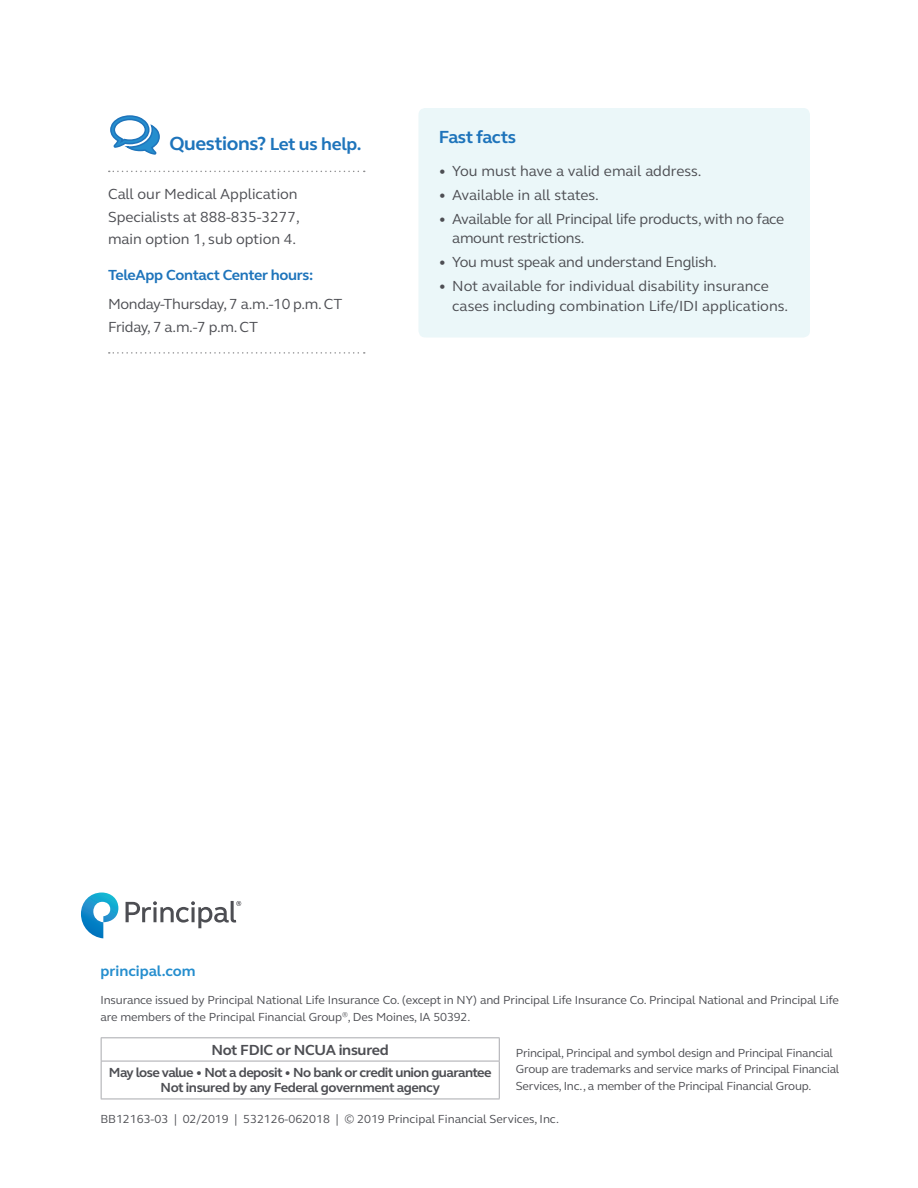
<style>
.page{position:relative;width:918px;height:1188px;background:#fff}
.page>*{position:absolute;margin:0;border:0;box-sizing:border-box;transform-origin:0 0}
.t1{font:700 19.5px "FS Elliot Pro";letter-spacing:-.02em;color:#1e74bb}
.t2{font:700 18px "FS Elliot Pro";letter-spacing:-.03em;color:#1e74bb}
.t3{font:15px/22.5px "FS Elliot Pro";letter-spacing:-.01em;color:#4d4e53}
.t4{font:700 15px "FS Elliot Pro";letter-spacing:-.02em;color:#1e74bb}
.t5{font:700 15px "FS Elliot Pro";letter-spacing:-.02em;color:#4d4e53}
.t6{font:700 15px "FS Elliot Pro";color:#258ece}
.t7{font:700 13.5px/15px "FS Elliot Pro";letter-spacing:-.04em;color:#4d4e53;text-align:center}
.t8{font:12px/16.5px "FS Elliot Pro";letter-spacing:-.01em;color:#4d4e53}
.s1{font-size:18px}
.s2{font-weight:700}
</style>
<div class="page">
<svg style="left:81px;top:893px;width:37px;height:45px"></svg>
<svg style="left:126px;top:901px;width:115px;height:27px"></svg>
<svg style="left:101px;top:1038px;width:1px;height:23px"></svg>
<hr style="left:101px;top:1037px;width:399px;height:1px;background:#a8a9ad">
<svg style="left:499px;top:1038px;width:1px;height:23px"></svg>
<hr style="left:101px;top:1061px;width:1px;height:38px;background:#a8a9ad">
<hr style="left:101px;top:1061px;width:399px;height:1px;background:#a8a9ad">
<hr style="left:499px;top:1061px;width:1px;height:38px;background:#a8a9ad">
<hr style="left:101px;top:1099px;width:399px;height:1px;background:#a8a9ad">
<svg style="left:110px;top:115px;width:50px;height:40px"></svg>
<div style="left:418px;top:108px;width:392px;height:230px;background:#ebf7f9;border-radius:7px"></div>
<svg style="left:109px;top:171px;width:256px;height:1px"></svg>
<svg style="left:109px;top:352px;width:256px;height:2px"></svg>
<h1 class="t1" style="left:170px;top:130px;width:193px">Questions? <span class="s1">Let us help.</span></h1>
<p class="t3" style="left:108px;top:182px;width:193px">Call our Medical Application<br>Specialists at 888-835-3277, main option 1, sub option 4.</p>
<p class="t4" style="left:108px;top:265px;width:207px">TeleApp Contact Center hours:</p>
<p class="t3" style="left:108px;top:293px;width:236px">Monday-Thursday, 7 a.m.-10 p.m. CT<br>Friday, 7 a.m.-7 p.m. CT</p>
<h2 class="t2" style="left:439px;top:125px;width:79px">Fast facts</h2>
<p class="t3" style="left:439px;top:160px;width:264px"><span class="s2">•</span> You must have a valid email address.</p>
<p class="t3" style="left:439px;top:183px;width:162px"><span class="s2">•</span> Available in all states.</p>
<p class="t3" style="left:452px;top:209px;width:333px;line-height:19.5px;text-indent:-14px"><span class="s2">•</span> Available for all Principal life products, with no face amount restrictions.</p>
<p class="t3" style="left:439px;top:251px;width:280px"><span class="s2">•</span> You must speak and understand English.</p>
<p class="t3" style="left:452px;top:276px;width:337px;line-height:19.5px;text-indent:-14px"><span class="s2">•</span> Not available for individual disability insurance cases including combination Life/IDI applications.</p>
<p class="t6" style="left:100px;top:961px;width:97px">principal.com</p>
<p class="t8" style="left:100px;top:992px;width:740px">Insurance issued by Principal National Life Insurance Co. (except in NY) and Principal Life Insurance Co. Principal National and Principal Life are members of the Principal Financial Group<sup>®</sup>, Des Moines, IA 50392.</p>
<p class="t8" style="left:516px;top:1044px;width:325px">Principal, Principal and symbol design and Principal Financial<br>Group are trademarks and service marks of Principal Financial<br>Services, Inc., a member of the Principal Financial Group.</p>
<p class="t8" style="left:100px;top:1111px;width:460px">BB12163-03 | 02/2019 | 532126-062018 | © 2019 Principal Financial Services, Inc.</p>
<p class="t5" style="left:212px;top:1040px;width:179px">Not FDIC or NCUA insured</p>
<p class="t7" style="left:109px;top:1065px;width:384px">May lose value • Not a deposit • No bank or credit union guarantee<br>Not insured by any Federal government agency</p>
</div>
